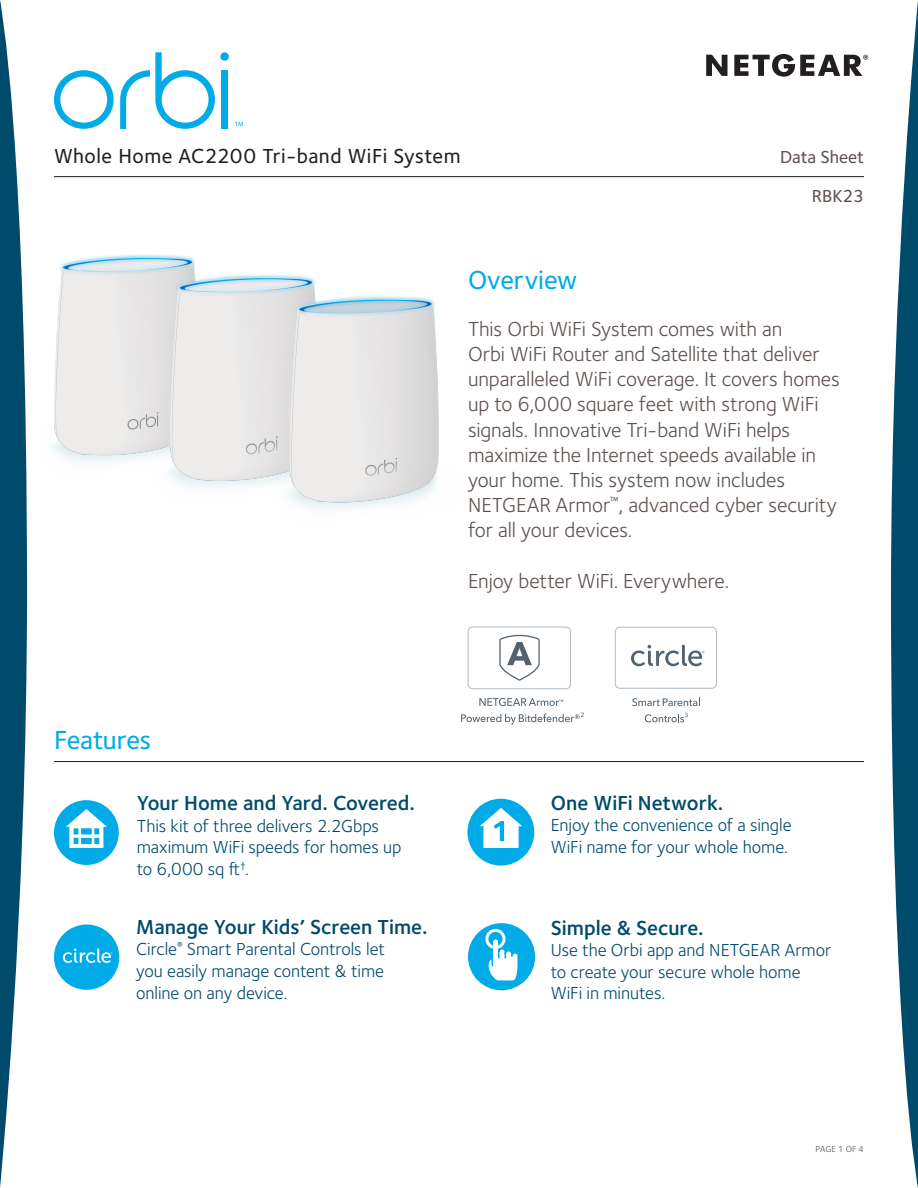
<style>
.page{position:relative;width:918px;height:1188px;background:#fff}
.page>*{position:absolute;margin:0;border:0;box-sizing:border-box;transform-origin:0 0}
.t1{font:500 27px "Foundry Sterling";letter-spacing:-.005em;color:#00abe7}
.t2{font:21px/25.2px "Foundry Sterling";letter-spacing:-.005em;color:#5d514e}
.t3{font:600 21px "Foundry Sterling";color:#004b6c}
.t4{font:500 21px "Foundry Sterling";letter-spacing:.025em;color:#231f20}
.t5{font:18px/21.6px "Foundry Sterling";letter-spacing:-.005em;color:#004b6c}
.t6{font:500 18px/39px "Foundry Sterling";color:#5d514e;text-align:right}
.page__s{font:9px "Foundry Sterling";letter-spacing:.02em;color:#5d514e}
</style>
<div class="page">
<hr style="left:54px;top:176px;width:810px;height:1px;background:#231f20">
<svg style="left:0;top:0;width:27px;height:1188px"></svg>
<svg style="left:891px;top:0;width:27px;height:1188px"></svg>
<svg style="left:706px;top:55px;width:22px;height:21px"></svg>
<svg style="left:734px;top:54px;width:134px;height:23px"></svg>
<svg style="left:235px;top:122px;width:8px;height:4px"></svg>
<svg style="left:120px;top:52px;width:95px;height:77px"></svg>
<div style="left:221px;top:70px;width:7px;height:59px;background:#00abe7"></div>
<div style="left:220px;top:52px;width:9px;height:9px;background:#00abe7;border-radius:50%"></div>
<svg style="left:54px;top:70px;width:60px;height:59px"></svg>
<div style="left:468px;top:923px;width:67px;height:67px;background:#00abe7;border-radius:50%"></div>
<svg style="left:487px;top:939px;width:41px;height:47px"></svg>
<div style="left:485px;top:929px;width:21px;height:20px;border:3px solid #fff;border-radius:50%"></div>
<hr style="left:54px;top:761px;width:810px;height:1px;background:#231f20">
<div style="left:54px;top:800px;width:65px;height:65px;background:#00abe7;border-radius:50%"></div>
<svg style="left:66px;top:809px;width:41px;height:39px"></svg>
<img style="left:10px;top:243px;width:429px;height:292px">
<div style="left:467px;top:799px;width:67px;height:67px;background:#00abe7;border-radius:50%"></div>
<svg style="left:480px;top:808px;width:42px;height:40px"></svg>
<svg style="left:632px;top:698px;width:68px;height:8px"></svg>
<svg style="left:645px;top:713px;width:43px;height:9px"></svg>
<svg style="left:479px;top:698px;width:84px;height:8px"></svg>
<svg style="left:461px;top:712px;width:123px;height:13px"></svg>
<svg style="left:499px;top:634px;width:41px;height:47px"></svg>
<div style="left:468px;top:627px;width:103px;height:62px;border:1px solid #b1bac2;border-radius:5px"></div>
<div style="left:615px;top:627px;width:102px;height:62px;border:1px solid #b3bac2;border-radius:5px"></div>
<svg style="left:631px;top:645px;width:73px;height:21px"></svg>
<div style="left:54px;top:924px;width:65px;height:66px;background:#00abe7;border-radius:50%"></div>
<svg style="left:63px;top:948px;width:49px;height:15px"></svg>
<p class="t4" style="left:54px;top:143px;width:408px">Whole Home AC2200 Tri-band WiFi System</p>
<p class="t6" style="left:780px;top:138px;width:85px">Data Sheet<br>RBK23</p>
<p class="t1" style="left:468px;top:264px;width:111px">Overview</p>
<p class="t2" style="left:468px;top:316px;width:316px">This Orbi WiFi System comes with an</p>
<p class="t2" style="left:468px;top:342px;width:353px">Orbi WiFi Router and Satellite that deliver</p>
<p class="t2" style="left:468px;top:367px;width:373px">unparalleled WiFi coverage. It covers homes up to 6,000 square feet with strong WiFi signals. Innovative Tri-band WiFi helps</p>
<p class="t2" style="left:468px;top:442px;width:350px">maximize the Internet speeds available in</p>
<p class="t2" style="left:468px;top:468px;width:370px">your home. This system now includes<br>NETGEAR Armor<sup>™</sup>, advanced cyber security for all your devices.</p>
<p class="t2" style="left:468px;top:568px;width:263px">Enjoy better WiFi. Everywhere.</p>
<p class="t1" style="left:54px;top:724px;width:99px">Features</p>
<p class="t3" style="left:137px;top:791px;width:280px">Your Home and Yard. Covered.</p>
<p class="t5" style="left:137px;top:815px;width:266px">This kit of three delivers 2.2Gbps maximum WiFi speeds for homes up to 6,000 sq ft<sup>†</sup>.</p>
<p class="t3" style="left:136px;top:914px;width:293px">Manage Your Kids’ Screen Time.</p>
<p class="t5" style="left:136px;top:939px;width:250px;text-align:justify">Circle<sup>®</sup> Smart Parental Controls let you easily manage content &amp; time online on any device.</p>
<p class="t3" style="left:551px;top:790px;width:174px">One WiFi Network.</p>
<p class="t5" style="left:551px;top:815px;width:242px">Enjoy the convenience of a single<br>WiFi name for your whole home.</p>
<p class="t3" style="left:551px;top:915px;width:155px">Simple &amp; Secure.</p>
<p class="t5" style="left:551px;top:940px;width:282px">Use the Orbi app and NETGEAR Armor to create your secure whole home<br>WiFi in minutes.</p>
<p class="page__s" style="left:815px;top:1144px;width:50px">PAGE 1 OF 4</p>
</div>
